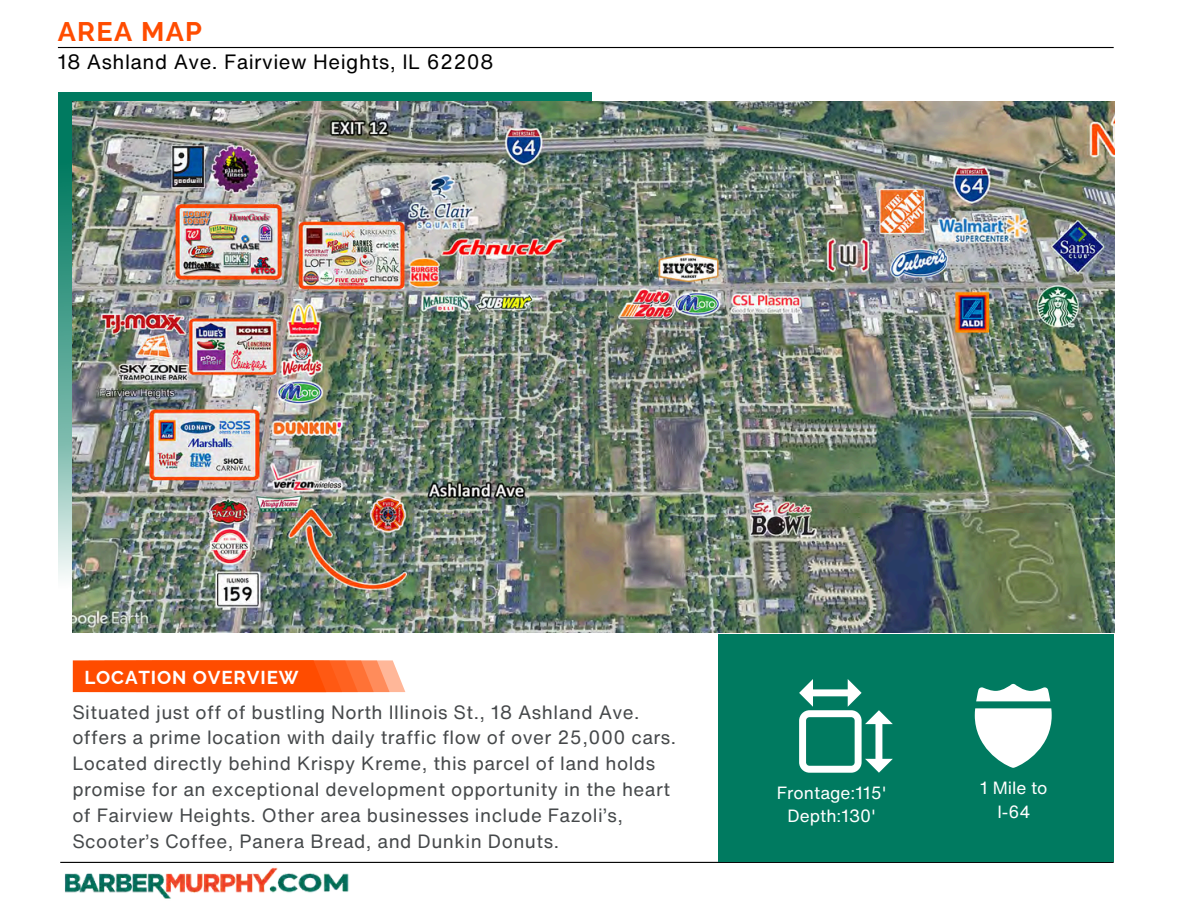
<style>
.page{position:relative;width:1188px;height:918px;background:#fff}
.page>*{position:absolute;margin:0;border:0;box-sizing:border-box;transform-origin:0 0}
.t1{font:700 27px "Raleway";letter-spacing:.045em;color:#ff4c00}
.t2{font:20.25px "Helvetica Now Text";letter-spacing:.025em;color:#000}
.t3{font:18.75px/25.8px "Helvetica Now Text";letter-spacing:.025em;color:#45484a}
.t4{font:700 18.75px "Raleway";letter-spacing:.045em;color:#fff}
.t5{font:17.25px/23.7px "Helvetica Now Text";color:#fff;text-align:center}
</style>
<div class="page">
<hr style="left:58px;top:47px;width:1056px;height:1px;background:#000">
<hr style="left:60px;top:862px;width:1054px;height:1px;background:#000">
<img style="left:64px;top:867px;width:285px;height:32px">
<svg style="left:58px;top:92px;width:534px;height:486px;background:#379480"></svg>
<svg style="left:73px;top:661px;width:332px;height:31px;background:#ff5a14"></svg>
<img style="left:72px;top:102px;width:1042px;height:531px">
<div style="left:719px;top:634px;width:395px;height:228px;background:#007a60"></div>
<svg style="left:799px;top:679px;width:93px;height:93px"></svg>
<svg style="left:975px;top:684px;width:76px;height:84px"></svg>
<p class="t1" style="left:58px;top:15px;width:146px">AREA MAP</p>
<p class="t2" style="left:58px;top:47px;width:437px">18 Ashland Ave. Fairview Heights, IL 62208</p>
<p class="t4" style="left:84px;top:666px;width:216px">LOCATION OVERVIEW</p>
<h2 class="t3" style="left:72px;top:699px;width:605px">Situated just off of bustling North Illinois St., 18 Ashland Ave. offers a prime location with daily traffic flow of over 25,000 cars.<br>Located directly behind Krispy Kreme, this parcel of land holds promise for an exceptional development opportunity in the heart of Fairview Heights. Other area businesses include Fazoli’s, Scooter’s Coffee, Panera Bread, and Dunkin Donuts.</h2>
<p class="t5" style="left:777px;top:780px;width:111px">Frontage:115'</p>
<p class="t5" style="left:788px;top:804px;width:89px">Depth:130'</p>
<p class="t5" style="left:980px;top:776px;width:69px">1 Mile to<br>I-64</p>
</div>
